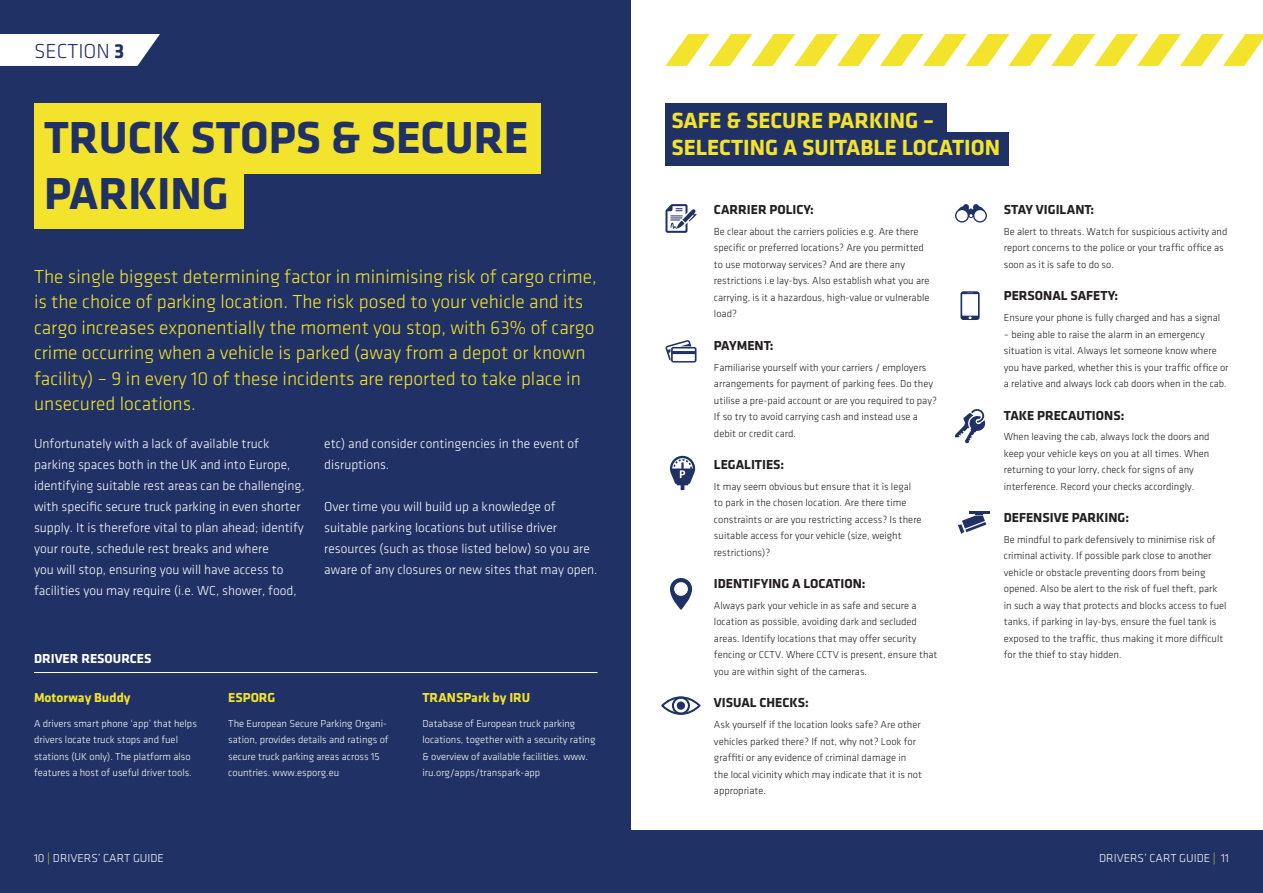
<style>
.page{position:relative;width:1263px;height:893px;background:#203165}
.page>*{position:absolute;margin:0;border:0;box-sizing:border-box;transform-origin:0 0}
.t1{font:700 46.5px/55.8px "Klavika";color:#203165}
.t2{font:700 22.8px/27.3px "Klavika";color:#f3e32c}
.t3{font:300 21px "Klavika";color:#203165}
.t4{font:300 19.5px/25.5px "Klavika";color:#f3e32c}
.t5{font:300 13.5px/21px "Klavika";color:#fff}
.t6{font:700 13.5px "Klavika";color:#231f20}
.t7{font:700 13.5px "Klavika";color:#f3e32c}
.t8{font:700 13.5px "Klavika";color:#fff}
.t9{font:300 12px "Klavika";color:#fff}
.t10{font:300 10.5px/16.5px "Klavika";color:#231f20}
.t11{font:300 10.5px/16.5px "Klavika";color:#fff}
.s1{font-weight:700}
.s2{color:#f3e32c}
</style>
<div class="page">
<div style="left:631px;top:0;width:632px;height:829px;background:#fff"></div>
<svg style="left:665px;top:34px;width:598px;height:32px"></svg>
<div style="left:34px;top:103px;width:506px;height:71px;background:#f3e32c"></div>
<div style="left:34px;top:158px;width:209px;height:71px;background:#f3e32c"></div>
<div style="left:665px;top:103px;width:282px;height:34px;background:#203165"></div>
<div style="left:665px;top:132px;width:344px;height:34px;background:#203165"></div>
<hr style="left:34px;top:672px;width:563px;height:1px;background:#fff">
<svg style="left:665px;top:204px;width:32px;height:29px"></svg>
<svg style="left:0;top:34px;width:160px;height:32px;background:#eeeff3"></svg>
<svg style="left:665px;top:340px;width:31px;height:23px"></svg>
<svg style="left:670px;top:578px;width:22px;height:32px"></svg>
<svg style="left:960px;top:291px;width:20px;height:29px"></svg>
<svg style="left:955px;top:409px;width:30px;height:34px"></svg>
<svg style="left:661px;top:696px;width:40px;height:19px"></svg>
<svg style="left:670px;top:456px;width:25px;height:34px"></svg>
<svg style="left:955px;top:204px;width:32px;height:19px"></svg>
<svg style="left:958px;top:513px;width:28px;height:21px"></svg>
<hr style="left:969px;top:511px;width:21px;height:2px;background:#203165">
<h3 class="t3" style="left:34px;top:40px;width:92px">SECTION <span class="s1">3</span></h3>
<h1 class="t1" style="left:44px;top:111px;width:486px">TRUCK STOPS &amp; SECURE<br>PARKING</h1>
<p class="t4" style="left:34px;top:264px;width:564px">The single biggest determining factor in minimising risk of cargo crime, is the choice of parking location. The risk posed to your vehicle and its cargo increases exponentially the moment you stop, with 63% of cargo crime occurring when a vehicle is parked (away from a depot or known facility) – 9 in every 10 of these incidents are reported to take place in unsecured locations.</p>
<p class="t5" style="left:34px;top:433px;width:272px">Unfortunately with a lack of available truck parking spaces both in the UK and into Europe, identifying suitable rest areas can be challenging, with specific secure truck parking in even shorter supply. It is therefore vital to plan ahead; identify your route, schedule rest breaks and where<br>you will stop, ensuring you will have access to facilities you may require (i.e. WC, shower, food,</p>
<p class="t5" style="left:324px;top:433px;width:256px">etc) and consider contingencies in the event of disruptions.</p>
<p class="t5" style="left:324px;top:496px;width:275px">Over time you will build up a knowledge of suitable parking locations but utilise driver resources (such as those listed below) so you are aware of any closures or new sites that may open.</p>
<p class="t8" style="left:34px;top:651px;width:119px">DRIVER RESOURCES</p>
<p class="t7" style="left:34px;top:690px;width:98px">Motorway Buddy</p>
<p class="t11" style="left:34px;top:715px;width:164px">A drivers smart phone ‘app’ that helps drivers locate truck stops and fuel stations (UK only). The platform also features a host of useful driver tools.</p>
<p class="t7" style="left:228px;top:690px;width:49px">ESPORG</p>
<p class="t11" style="left:228px;top:715px;width:162px">The European Secure Parking Organi&shy;sation, provides details and ratings of secure truck parking areas across 15 countries. www.esporg.eu</p>
<p class="t7" style="left:422px;top:690px;width:109px">TRANSPark by IRU</p>
<p class="t11" style="left:422px;top:715px;width:174px">Database of European truck parking locations, together with a security rating &amp; overview of available facilities. www. iru.org/apps/transpark-app</p>
<h2 class="t2" style="left:671px;top:107px;width:330px">SAFE &amp; SECURE PARKING –<br>SELECTING A SUITABLE LOCATION</h2>
<p class="t6" style="left:714px;top:202px;width:101px">CARRIER POLICY:</p>
<p class="t10" style="left:714px;top:223px;width:217px">Be clear about the carriers policies e.g. Are there specific or preferred locations? Are you permitted to use motorway services? And are there any restrictions i.e lay-bys. Also establish what you are carrying, is it a hazardous, high-value or vulnerable load?</p>
<p class="t6" style="left:714px;top:338px;width:61px">PAYMENT:</p>
<p class="t10" style="left:714px;top:359px;width:224px">Familiarise yourself with your carriers / employers arrangements for payment of parking fees. Do they utilise a pre-paid account or are you required to pay?<br>If so try to avoid carrying cash and instead use a debit or credit card.</p>
<p class="t6" style="left:714px;top:457px;width:72px">LEGALITIES:</p>
<p class="t10" style="left:714px;top:478px;width:209px">It may seem obvious but ensure that it is legal to park in the chosen location. Are there time constraints or are you restricting access? Is there suitable access for your vehicle (size, weight restrictions)?</p>
<p class="t6" style="left:714px;top:576px;width:153px">IDENTIFYING A LOCATION:</p>
<p class="t10" style="left:714px;top:597px;width:225px">Always park your vehicle in as safe and secure a location as possible, avoiding dark and secluded areas. Identify locations that may offer security fencing or CCTV. Where CCTV is present, ensure that you are within sight of the cameras.</p>
<p class="t6" style="left:714px;top:696px;width:96px">VISUAL CHECKS:</p>
<p class="t10" style="left:714px;top:716px;width:209px">Ask yourself if the location looks safe? Are other vehicles parked there? If not, why not? Look for graffiti or any evidence of criminal damage in the local vicinity which may indicate that it is not appropriate.</p>
<p class="t6" style="left:1004px;top:202px;width:92px">STAY VIGILANT:</p>
<p class="t10" style="left:1004px;top:223px;width:225px">Be alert to threats. Watch for suspicious activity and report concerns to the police or your traffic office as soon as it is safe to do so.</p>
<p class="t6" style="left:1004px;top:289px;width:116px">PERSONAL SAFETY:</p>
<p class="t10" style="left:1004px;top:310px;width:218px">Ensure your phone is fully charged and has a signal</p>
<p class="t10" style="left:1004px;top:326px;width:226px">– being able to raise the alarm in an emergency situation is vital. Always let someone know where you have parked, whether this is your traffic office or a relative and always lock cab doors when in the cab.</p>
<p class="t6" style="left:1004px;top:408px;width:122px">TAKE PRECAUTIONS:</p>
<p class="t10" style="left:1004px;top:429px;width:207px">When leaving the cab, always lock the doors and keep your vehicle keys on you at all times. When returning to your lorry, check for signs of any interference. Record your checks accordingly.</p>
<p class="t6" style="left:1004px;top:510px;width:127px">DEFENSIVE PARKING:</p>
<p class="t10" style="left:1004px;top:531px;width:224px">Be mindful to park defensively to minimise risk of criminal activity. If possible park close to another vehicle or obstacle preventing doors from being opened. Also be alert to the risk of fuel theft, park in such a way that protects and blocks access to fuel tanks, if parking in lay-bys, ensure the fuel tank is exposed to the traffic, thus making it more difficult for the thief to stay hidden.</p>
<p class="t9" style="left:34px;top:852px;width:131px">10 <span class="s2">|</span> DRIVERS’ CART GUIDE</p>
<p class="t9" style="left:1099px;top:852px;width:131px">DRIVERS’ CART GUIDE <span class="s2">|</span> 11</p>
</div>
